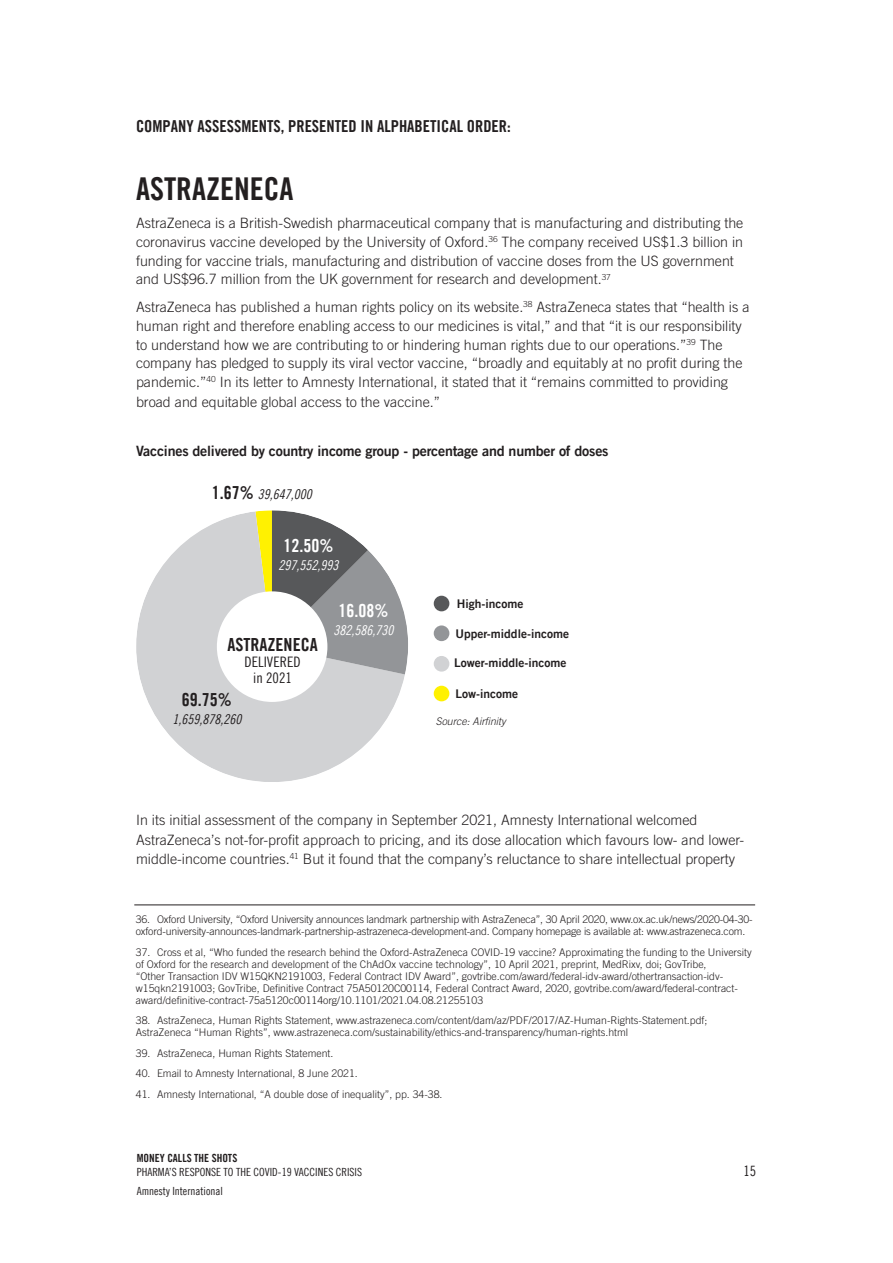
<style>
.page{position:relative;width:893px;height:1263px;background:#fff}
.page>*{position:absolute;margin:0;border:0;box-sizing:border-box;transform-origin:0 0}
.body_text{font:31.5px "Amnesty Trade Gothic Bd Cn 20";color:#231f20}
.N1{font:18.15px "Amnesty Trade Gothic Bd Cn 20";color:#231f20}
.N1-2{font:18px "Amnesty Trade Gothic Bd Cn 20";color:#fff}
.N1-3{font:18px "Amnesty Trade Gothic Bd Cn 20";color:#231f20}
.body_text-2{font:16.5px "Amnesty Trade Gothic Bd Cn 20";color:#231f20}
.N1-4{font:14.55px "Amnesty Trade Gothic Cn 18";color:#231f20}
.N1-5{font:300 14.25px/18.9px "Amnesty Trade Gothic";color:#231f20}
.N1-6{font:14.25px "Amnesty Trade Gothic Bd 2";letter-spacing:-.015em;color:#231f20}
.t1{font:14.25px "Amnesty Trade Gothic Cn 18";color:#231f20}
.N1-7{font:13.5px "Amnesty Trade Gothic Cn 18 Obl";color:#231f20}
.N1-8{font:13.5px "Amnesty Trade Gothic Cn 18 Obl";color:#fff}
.N1-9{font:12px "Amnesty Trade Gothic Bd 2";color:#231f20}
.t2{font:11.25px/19.2px "Amnesty Trade Gothic Cn 18";color:#231f20}
.t3{font:11.25px "Amnesty Trade Gothic Bd Cn 20";color:#231f20}
.t4{font:300 10.5px/12px "Amnesty Trade Gothic";color:#231f20}
.N1-10{font:italic 300 10.5px "Amnesty Trade Gothic";color:#231f20}
.s1{font-family:"Amnesty Trade Gothic Bd Cn 20";font-size:18px}
</style>
<div class="page">
<hr style="left:134px;top:905px;width:621px;height:1px;background:#231f20">
<div style="left:434px;top:596px;width:15px;height:15px;background:#57585a;border-radius:50%"></div>
<div style="left:434px;top:625px;width:15px;height:16px;background:#939598;border-radius:50%"></div>
<div style="left:434px;top:656px;width:15px;height:16px;background:#d1d2d4;border-radius:50%"></div>
<div style="left:434px;top:686px;width:15px;height:15px;background:#fff101;border-radius:50%"></div>
<svg style="left:136px;top:511px;width:269px;height:271px;fill:#d1d2d4"></svg>
<svg style="left:255px;top:510px;width:153px;height:164px"></svg>
<div style="left:217px;top:591px;width:110px;height:111px;background:#fff;border-radius:50%"></div>
<p class="body_text-2" style="left:136px;top:116px;width:376px">COMPANY ASSESSMENTS, PRESENTED IN ALPHABETICAL ORDER:</p>
<p class="body_text" style="left:136px;top:170px;width:159px">ASTRAZENECA</p>
<p class="N1-5" style="left:136px;top:213px;width:609px">AstraZeneca is a British-Swedish pharmaceutical company that is manufacturing and distributing the coronavirus vaccine developed by the University of Oxford.<sup>36</sup> The company received US$1.3 billion in funding for vaccine trials, manufacturing and distribution of vaccine doses from the US government and US$96.7 million from the UK government for research and development.<sup>37</sup></p>
<p class="N1-5" style="left:136px;top:297px;width:615px">AstraZeneca has published a human rights policy on its website.<sup>38</sup> AstraZeneca states that “health is a human right and therefore enabling access to our medicines is vital,” and that “it is our responsibility to understand how we are contributing to or hindering human rights due to our operations.”<sup>39</sup> The company has pledged to supply its viral vector vaccine, “broadly and equitably at no profit during the pandemic.”<sup>40</sup> In its letter to Amnesty International, it stated that it “remains committed to providing broad and equitable global access to the vaccine.”</p>
<p class="N1-6" style="left:136px;top:442px;width:474px">Vaccines delivered by country income group - percentage and number of doses</p>
<p class="N1-7" style="left:212px;top:486px;width:101px"><span class="s1">1.67%</span> 39,647,000</p>
<p class="N1-2" style="left:283px;top:535px;width:51px">12.50%</p>
<p class="N1-8" style="left:279px;top:558px;width:61px">297,552,993</p>
<p class="N1" style="left:227px;top:633px;width:92px">ASTRAZENECA</p>
<p class="N1-4" style="left:244px;top:653px;width:58px">DELIVERED</p>
<p class="N1-4" style="left:253px;top:669px;width:40px">in 2021</p>
<p class="N1-3" style="left:182px;top:689px;width:51px">69.75%</p>
<p class="N1-7" style="left:172px;top:711px;width:70px">1,659,878,260</p>
<p class="N1-2" style="left:338px;top:599px;width:51px">16.08%</p>
<p class="N1-8" style="left:333px;top:622px;width:61px">382,586,730</p>
<p class="N1-9" style="left:457px;top:597px;width:68px">High-income</p>
<p class="N1-9" style="left:455px;top:626px;width:115px">Upper-middle-income</p>
<p class="N1-9" style="left:454px;top:655px;width:114px">Lower-middle-income</p>
<p class="N1-9" style="left:456px;top:686px;width:64px">Low-income</p>
<p class="N1-10" style="left:436px;top:715px;width:72px">Source: Airfinity</p>
<p class="N1-5" style="left:136px;top:810px;width:610px;line-height:19.5px">In its initial assessment of the company in September 2021, Amnesty International welcomed<br>AstraZeneca’s not-for-profit approach to pricing, and its dose allocation which favours low- and lower&shy;middle-income countries.<sup>41</sup> But it found that the company’s reluctance to share intellectual property</p>
<p class="t4" style="left:136px;top:913px;width:618px">36. Oxford University, “Oxford University announces landmark partnership with AstraZeneca”, 30 April 2020, www.ox.ac.uk/news/2020-04-30- oxford-university-announces-landmark-partnership-astrazeneca-development-and. Company homepage is available at: www.astrazeneca.com.</p>
<p class="t4" style="left:136px;top:946px;width:617px">37. Cross et al, “Who funded the research behind the Oxford-AstraZeneca COVID-19 vaccine? Approximating the funding to the University of Oxford for the research and development of the ChAdOx vaccine technology”, 10 April 2021, preprint, MedRixv, doi; GovTribe,<br>“Other Transaction IDV W15QKN2191003, Federal Contract IDV Award”, govtribe.com/award/federal-idv-award/othertransaction-idv&shy;w15qkn2191003; GovTribe, Definitive Contract 75A50120C00114, Federal Contract Award, 2020, govtribe.com/award/federal-contract&shy;award/definitive-contract-75a5120c00114org/10.1101/2021.04.08.21255103</p>
<p class="t4" style="left:136px;top:1014px;width:573px">38. AstraZeneca, Human Rights Statement, www.astrazeneca.com/content/dam/az/PDF/2017/AZ-Human-Rights-Statement.pdf;<br>AstraZeneca “Human Rights”, www.astrazeneca.com/sustainability/ethics-and-transparency/human-rights.html</p>
<p class="t4" style="left:136px;top:1047px;width:199px">39. AstraZeneca, Human Rights Statement.</p>
<p class="t4" style="left:136px;top:1067px;width:223px">40. Email to Amnesty International, 8 June 2021.</p>
<p class="t4" style="left:136px;top:1088px;width:308px">41. Amnesty International, “A double dose of inequality”, pp. 34-38.</p>
<p class="t3" style="left:137px;top:1151px;width:102px">MONEY CALLS THE SHOTS</p>
<p class="t2" style="left:137px;top:1162px;width:227px">PHARMA’S RESPONSE TO THE COVID-19 VACCINES CRISIS<br>Amnesty International</p>
<h3 class="t1" style="left:743px;top:1162px;width:14px">15</h3>
</div>
